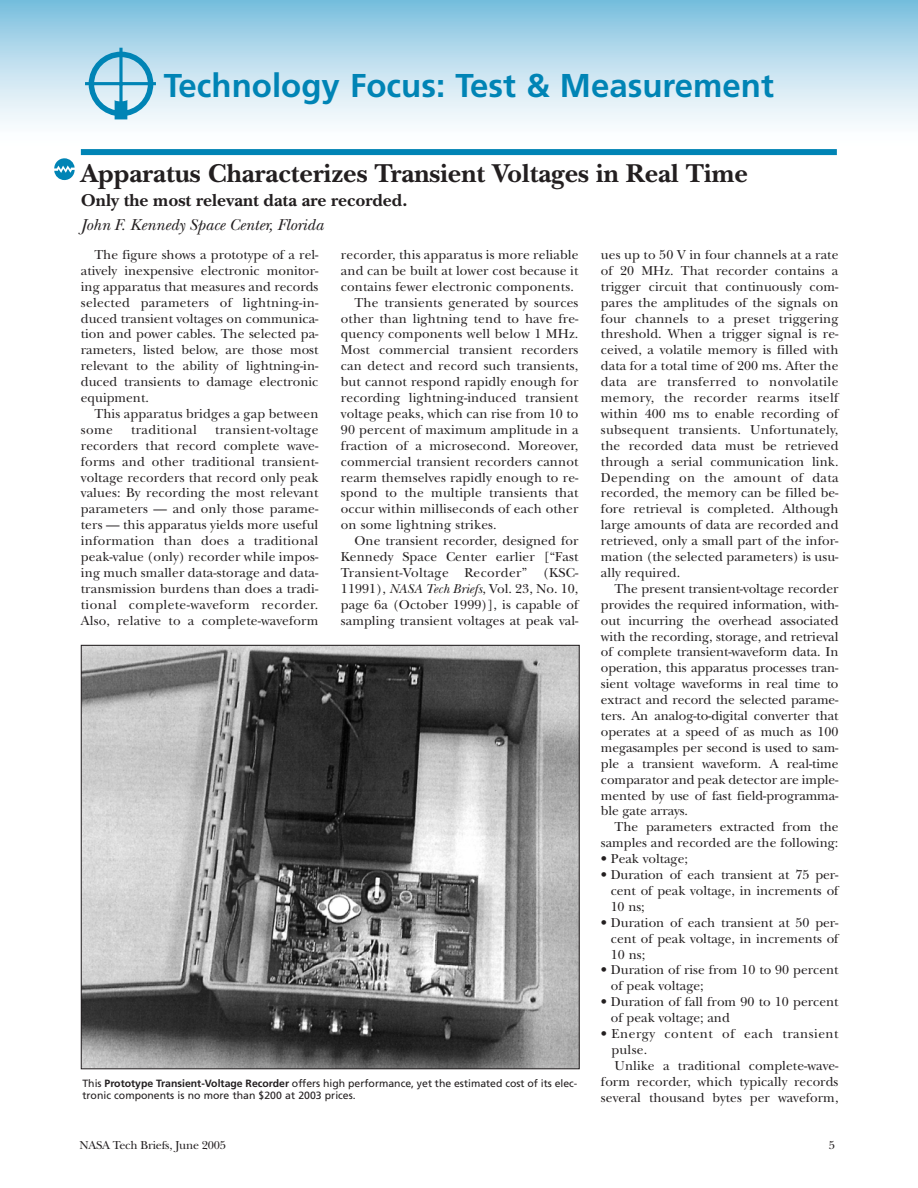
<style>
.page{position:relative;width:918px;height:1188px;background:#fff}
.page>*{position:absolute;margin:0;border:0;box-sizing:border-box;transform-origin:0 0}
.t1{font:700 33px "Frutiger";color:#0084b5}
.t2{font:700 27px "New Baskerville";color:#231f20}
.t3{font:700 18px "New Baskerville";color:#231f20}
.t4{font:italic 16.5px "New Baskerville";color:#231f20}
.t5{font:13.5px/15.9px "New Baskerville";letter-spacing:.01em;color:#231f20;text-align:justify}
.t6{font:13.5px "New Baskerville";letter-spacing:.035em;color:#231f20}
.t7{font:13.5px "New Baskerville";letter-spacing:.03em;color:#231f20}
.t8{font:12px "New Baskerville";letter-spacing:-.015em;color:#231f20}
.t9{font:10.5px/12px "Frutiger";color:#231f20}
.s1{font-style:italic}
.s2{font-weight:700}
</style>
<div class="page">
<div style="left:0;top:0;width:918px;height:146px;background:linear-gradient(to bottom,#7fc1df,#fff)"></div>
<div style="left:89px;top:52px;width:64px;height:64px;border:6px solid #0084b5;border-radius:50%"></div>
<svg style="left:119px;top:48px;width:4px;height:52px"></svg>
<hr style="left:85px;top:82px;width:71px;height:3px;background:#0084b5">
<svg style="left:115px;top:100px;width:12px;height:19px"></svg>
<div style="left:81px;top:149px;width:756px;height:6px;background:#0084b5"></div>
<svg style="left:83px;top:647px;width:495px;height:420px;background:#808080"></svg>
<svg style="left:54px;top:158px;width:21px;height:22px"></svg>
<h1 class="t1" style="left:164px;top:72px;width:611px">Technology Focus: Test &amp; Measurement</h1>
<h2 class="t2" style="left:81px;top:164px;width:669px">Apparatus Characterizes Transient Voltages in Real Time</h2>
<h3 class="t3" style="left:81px;top:194px;width:328px">Only the most relevant data are recorded.</h3>
<p class="t4" style="left:81px;top:219px;width:244px">John F. Kennedy Space Center, Florida</p>
<p class="t5" style="left:81px;top:248px;width:239px;text-indent:14px">The figure shows a prototype of a rel&shy;atively inexpensive electronic monitor&shy;ing apparatus that measures and records selected parameters of lightning-in&shy;duced transient voltages on communica&shy;tion and power cables. The selected pa&shy;rameters, listed below, are those most relevant to the ability of lightning-in&shy;duced transients to damage electronic equipment.</p>
<p class="t5" style="left:81px;top:407px;width:239px;text-indent:14px">This apparatus bridges a gap between some</p>
<p class="t5" style="left:601px;top:248px;width:239px">ues up to 50 V in four channels at a rate of 20 MHz. That recorder contains a trigger circuit that continuously com&shy;pares the amplitudes of the signals on four channels to a preset triggering threshold. When a trigger signal is re&shy;ceived, a volatile memory is filled with data for a total time of 200 ms. After the data are transferred to nonvolatile memory, the recorder rearms itself within 400 ms to enable recording of subsequent transients. Unfortunately, the recorded data must be retrieved through a serial communication link.<br>Depending on the amount of data recorded, the memory can be filled be&shy;fore retrieval is completed. Although large amounts of data are recorded and retrieved, only a small part of the infor&shy;mation (the selected parameters) is usu&shy;ally required.</p>
<p class="t5" style="left:601px;top:582px;width:239px;text-indent:14px">The present transient-voltage recorder provides the required information, with&shy;out incurring the overhead associated with the recording, storage, and retrieval of complete transient-waveform data. In operation, this apparatus processes tran&shy;sient voltage waveforms in real time to extract and record the selected parame&shy;ters. An analog-to-digital converter that operates at a speed of as much as 100 megasamples per second is used to sam&shy;ple a transient waveform. A real-time comparator and peak detector are imple&shy;mented by use of fast field-programma&shy;ble gate arrays.</p>
<p class="t5" style="left:601px;top:821px;width:239px;text-align:right">The parameters extracted from the samples and recorded are the following:</p>
<p class="t5" style="left:601px;top:852px;width:88px">• Peak voltage;</p>
<p class="t5" style="left:611px;top:868px;width:229px;text-indent:-10px">• Duration of each transient at 75 per&shy;cent of peak voltage, in increments of 10 ns;</p>
<p class="t5" style="left:611px;top:916px;width:229px;text-indent:-10px">• Duration of each transient at 50 per&shy;cent of peak voltage, in increments of 10 ns;</p>
<p class="t5" style="left:611px;top:964px;width:229px;text-indent:-10px">• Duration of rise from 10 to 90 percent of peak voltage;</p>
<p class="t5" style="left:611px;top:996px;width:229px;text-indent:-10px">• Duration of fall from 90 to 10 percent of peak voltage; and</p>
<p class="t6" style="left:601px;top:1029px;width:239px">• Energy content of each transient</p>
<p class="t5" style="left:611px;top:1043px;width:37px">pulse.</p>
<p class="t5" style="left:614px;top:1059px;width:226px">Unlike a traditional complete-wave-</p>
<p class="t5" style="left:601px;top:1075px;width:239px">form recorder, which typically records</p>
<p class="t5" style="left:601px;top:1091px;width:239px">several thousand bytes per waveform,</p>
<p class="t5" style="left:341px;top:248px;width:239px">recorder, this apparatus is more reliable</p>
<p class="t5" style="left:341px;top:264px;width:239px">and can be built at lower cost because it</p>
<p class="t5" style="left:341px;top:280px;width:234px">contains fewer electronic components.</p>
<p class="t5" style="left:354px;top:296px;width:226px">The transients generated by sources</p>
<p class="t5" style="left:341px;top:312px;width:239px">other than lightning tend to have fre-</p>
<p class="t5" style="left:341px;top:328px;width:239px">quency components well below 1 MHz.</p>
<p class="t5" style="left:341px;top:344px;width:239px">Most commercial transient recorders</p>
<p class="t5" style="left:341px;top:360px;width:239px">can detect and record such transients,</p>
<p class="t5" style="left:341px;top:375px;width:239px">but cannot respond rapidly enough for</p>
<p class="t5" style="left:341px;top:391px;width:239px">recording lightning-induced transient</p>
<p class="t5" style="left:341px;top:407px;width:239px">voltage peaks, which can rise from 10 to</p>
<p class="t5" style="left:341px;top:423px;width:239px">90 percent of maximum amplitude in a</p>
<p class="t5" style="left:341px;top:439px;width:239px">fraction of a microsecond. Moreover,</p>
<p class="t5" style="left:341px;top:455px;width:239px">commercial transient recorders cannot</p>
<p class="t5" style="left:341px;top:471px;width:239px">rearm themselves rapidly enough to re-</p>
<p class="t5" style="left:341px;top:487px;width:239px">spond to the multiple transients that</p>
<p class="t5" style="left:341px;top:503px;width:239px">occur within milliseconds of each other</p>
<p class="t5" style="left:341px;top:519px;width:157px">on some lightning strikes.</p>
<p class="t5" style="left:354px;top:534px;width:226px">One transient recorder, designed for</p>
<p class="t5" style="left:341px;top:550px;width:239px">Kennedy Space Center earlier [“Fast</p>
<p class="t5" style="left:341px;top:566px;width:239px">Transient-Voltage Recorder” (KSC-</p>
<p class="t5" style="left:341px;top:582px;width:239px">11991), <span class="s1">NASA Tech Briefs</span>, Vol. 23, No. 10,</p>
<p class="t5" style="left:341px;top:598px;width:239px">page 6a (October 1999)], is capable of</p>
<p class="t5" style="left:341px;top:614px;width:239px">sampling transient voltages at peak val-</p>
<p class="t5" style="left:81px;top:423px;width:239px;text-indent:134px">transient-voltage recorders that record complete wave&shy;forms and other traditional transient&shy;voltage recorders that record only peak values: By recording the most relevant parameters — and only those parame&shy;ters — this apparatus yields more useful information than does a traditional peak-value (only) recorder while impos&shy;ing much smaller data-storage and data&shy;transmission burdens than does a tradi&shy;tional complete-waveform recorder.<br>Also, relative to a complete-waveform</p>
<p class="t7" style="left:131px;top:425px;width:67px">traditional</p>
<p class="t9" style="left:82px;top:1078px;width:496px">This <span class="s2">Prototype Transient-Voltage Recorder</span> offers high performance, yet the estimated cost of its elec&shy;tronic components is no more than $200 at 2003 prices.</p>
<p class="t8" style="left:80px;top:1141px;width:148px">NASA Tech Briefs, June 2005</p>
<p class="t8" style="left:829px;top:1141px;width:8px">5</p>
</div>
